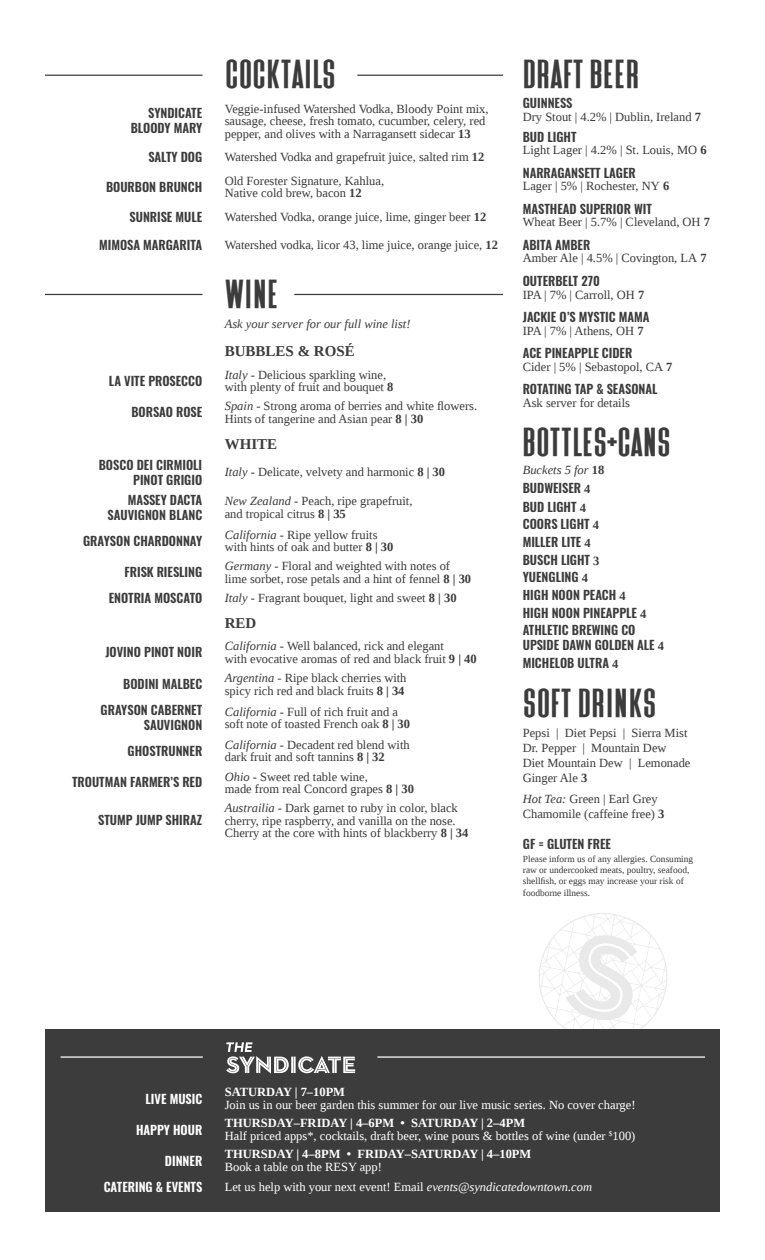
<style>
.page{position:relative;width:765px;height:1260px;background:#fff}
.page>*{position:absolute;margin:0;border:0;box-sizing:border-box;transform-origin:0 0}
.t1{font:31.25px "Triester Sans";color:#3c3c3c}
.t2{font:700 15px "Liberation Serif";color:#3c3c3c}
.t3{font:12.5px/12.5px "Liberation Serif";color:#3c3c3c}
.t4{font:600 12.5px/15px "Oswald";color:#3c3c3c;text-align:right}
.t5{font:12.5px/12.5px "Liberation Serif";color:#fff}
.t6{font:700 12.5px/12.5px "Liberation Serif";color:#fff}
.t7{font:italic 12.5px "Liberation Serif";color:#3c3c3c}
.t8{font:600 12.5px "Oswald";color:#fff}
.t9{font:9.38px/11.2px "Liberation Serif";color:#3c3c3c}
.s1{font-weight:700}
.s2{font-style:italic}
.s3{font-family:"Oswald";font-weight:600}
.s4{font-family:"Liberation Serif";font-weight:400}
.s5{font-family:"Liberation Serif";font-weight:700}
.s6{font-weight:700;font-style:normal}
.s7{font-weight:400}
</style>
<div class="page">
<hr style="left:45px;top:294px;width:157px;height:1px;background:#3c3c3c">
<hr style="left:294px;top:294px;width:209px;height:1px;background:#3c3c3c">
<hr style="left:45px;top:75px;width:157px;height:1px;background:#3c3c3c">
<hr style="left:357px;top:75px;width:146px;height:1px;background:#3c3c3c">
<div style="left:45px;top:1029px;width:675px;height:182px;background:#3c3c3c"></div>
<hr style="left:61px;top:1056px;width:142px;height:2px;background:#fff">
<hr style="left:377px;top:1056px;width:328px;height:2px;background:#fff">
<svg style="left:226px;top:1042px;width:129px;height:32px"></svg>
<svg style="left:538px;top:913px;width:129px;height:116px"></svg>
<p class="t1" style="left:225px;top:58px;width:113px">COCKTAILS</p>
<p class="t4" style="left:131px;top:104px;width:73px">SYNDICATE<br>BLOODY MARY</p>
<p class="t3" style="left:225px;top:102px;width:265px">Veggie-infused Watershed Vodka, Bloody Point mix, sausage, cheese, fresh tomato, cucumber, celery, red pepper, and olives with a Narragansett sidecar <span class="s1">13</span></p>
<p class="t4" style="left:148px;top:148px;width:55px">SALTY DOG</p>
<p class="t3" style="left:225px;top:151px;width:261px">Watershed Vodka and grapefruit juice, salted rim <span class="s1">12</span></p>
<p class="t4" style="left:106px;top:178px;width:98px">BOURBON BRUNCH</p>
<p class="t3" style="left:225px;top:174px;width:161px">Old Forester Signature, Kahlua,<br>Native cold brew, bacon <span class="s1">12</span></p>
<p class="t4" style="left:129px;top:208px;width:74px">SUNRISE MULE</p>
<p class="t3" style="left:225px;top:210px;width:263px">Watershed Vodka, orange juice, lime, ginger beer <span class="s1">12</span></p>
<p class="t4" style="left:99px;top:236px;width:105px">MIMOSA MARGARITA</p>
<p class="t3" style="left:225px;top:239px;width:275px">Watershed vodka, licor 43, lime juice, orange juice, <span class="s1">12</span></p>
<p class="t1" style="left:225px;top:278px;width:55px">WINE</p>
<p class="t7" style="left:225px;top:315px;width:187px">Ask your server for our full wine list!</p>
<p class="t2" style="left:225px;top:341px;width:132px">BUBBLES &amp; ROSÉ</p>
<p class="t4" style="left:109px;top:372px;width:95px">LA VITE PROSECCO</p>
<p class="t3" style="left:225px;top:368px;width:170px"><span class="s2">Italy</span> - Delicious sparkling wine, with plenty of fruit and bouquet <span class="s1">8</span></p>
<p class="t4" style="left:131px;top:403px;width:72px">BORSAO ROSE</p>
<p class="t3" style="left:225px;top:400px;width:254px"><span class="s2">Spain</span> - Strong aroma of berries and white flowers.<br>Hints of tangerine and Asian pear <span class="s1">8 | 30</span></p>
<p class="t2" style="left:225px;top:434px;width:54px">WHITE</p>
<p class="t4" style="left:99px;top:456px;width:105px">BOSCO DEI CIRMIOLI<br>PINOT GRIGIO</p>
<p class="t3" style="left:225px;top:466px;width:222px"><span class="s2">Italy</span> - Delicate, velvety and harmonic <span class="s1">8 | 30</span></p>
<p class="t4" style="left:108px;top:491px;width:96px">MASSEY DACTA<br>SAUVIGNON BLANC</p>
<p class="t3" style="left:225px;top:495px;width:189px"><span class="s2">New Zealand</span> - Peach, ripe grapefruit, and tropical citrus <span class="s1">8 | 35</span></p>
<p class="t4" style="left:83px;top:532px;width:121px">GRAYSON CHARDONNAY</p>
<p class="t3" style="left:225px;top:528px;width:170px"><span class="s2">California</span> - Ripe yellow fruits with hints of oak and butter <span class="s1">8 | 30</span></p>
<p class="t4" style="left:125px;top:564px;width:79px">FRISK RIESLING</p>
<p class="t3" style="left:225px;top:560px;width:248px"><span class="s2">Germany</span> - Floral and weighted with notes of lime sorbet, rose petals and a hint of fennel <span class="s1">8 | 30</span></p>
<p class="t4" style="left:109px;top:589px;width:95px">ENOTRIA MOSCATO</p>
<p class="t3" style="left:225px;top:592px;width:233px"><span class="s2">Italy</span> - Fragrant bouquet, light and sweet <span class="s1">8 | 30</span></p>
<p class="t2" style="left:225px;top:613px;width:33px">RED</p>
<p class="t4" style="left:105px;top:644px;width:98px">JOVINO PINOT NOIR</p>
<p class="t3" style="left:225px;top:640px;width:253px"><span class="s2">California</span> - Well balanced, rick and elegant<br>with evocative aromas of red and black fruit <span class="s1">9 | 40</span></p>
<p class="t4" style="left:123px;top:675px;width:81px">BODINI MALBEC</p>
<p class="t3" style="left:225px;top:672px;width:183px"><span class="s2">Argentina</span> - Ripe black cherries with spicy rich red and black fruits <span class="s1">8 | 34</span></p>
<p class="t4" style="left:101px;top:701px;width:103px">GRAYSON CABERNET<br>SAUVIGNON</p>
<p class="t3" style="left:225px;top:705px;width:187px"><span class="s2">California</span> - Full of rich fruit and a soft note of toasted French oak <span class="s1">8 | 30</span></p>
<p class="t4" style="left:128px;top:742px;width:76px">GHOSTRUNNER</p>
<p class="t3" style="left:225px;top:738px;width:187px"><span class="s2">California</span> - Decadent red blend with dark fruit and soft tannins <span class="s1">8 | 32</span></p>
<p class="t4" style="left:72px;top:774px;width:132px">TROUTMAN FARMER’S RED</p>
<p class="t3" style="left:225px;top:770px;width:191px"><span class="s2">Ohio</span> - Sweet red table wine,<br>made from real Concord grapes <span class="s1">8 | 30</span></p>
<p class="t4" style="left:98px;top:811px;width:106px">STUMP JUMP SHIRAZ</p>
<p class="t3" style="left:225px;top:802px;width:245px"><span class="s2">Austrailia</span> - Dark garnet to ruby in color, black cherry, ripe raspberry, and vanilla on the nose.<br>Cherry at the core with hints of blackberry <span class="s1">8 | 34</span></p>
<p class="t1" style="left:523px;top:58px;width:118px">DRAFT BEER</p>
<p class="t3" style="left:523px;top:98px;width:180px"><span class="s3">GUINNESS<br></span>Dry Stout | 4.2% | Dublin, Ireland <span class="s1">7</span></p>
<p class="t3" style="left:523px;top:131px;width:186px"><span class="s3">BUD LIGHT<br></span>Light Lager | 4.2% | St. Louis, MO <span class="s1">6</span></p>
<p class="t3" style="left:523px;top:167px;width:148px"><span class="s3">NARRAGANSETT LAGER<br></span>Lager | 5% | Rochester, NY <span class="s1">6</span></p>
<p class="t3" style="left:523px;top:203px;width:189px"><span class="s3">MASTHEAD SUPERIOR WIT<br></span>Wheat Beer | 5.7% | Cleveland, OH <span class="s1">7</span></p>
<p class="t3" style="left:523px;top:239px;width:185px"><span class="s3">ABITA AMBER<br></span>Amber Ale | 4.5% | Covington, LA <span class="s1">7</span></p>
<p class="t3" style="left:523px;top:276px;width:123px"><span class="s3">OUTERBELT 270<br></span>IPA | 7% | Carroll, OH <span class="s1">7</span></p>
<p class="t4" style="left:523px;top:310px;width:128px;line-height:12.5px;text-align:left">JACKIE O’S MYSTIC MAMA<br><span class="s4">IPA | 7% | Athens, OH</span> <span class="s5">7</span></p>
<p class="t3" style="left:523px;top:348px;width:151px"><span class="s3">ACE PINEAPPLE CIDER<br></span>Cider | 5% | Sebastopol, CA <span class="s1">7</span></p>
<p class="t4" style="left:523px;top:382px;width:136px;line-height:12.5px;text-align:left">ROTATING TAP &amp; SEASONAL<br><span class="s4">Ask server for details</span></p>
<p class="t1" style="left:523px;top:426px;width:150px">BOTTLES+CANS</p>
<p class="t7" style="left:523px;top:462px;width:83px">Buckets 5 for <span class="s6">18</span></p>
<p class="t4" style="left:523px;top:479px;width:69px">BUDWEISER <span class="s5">4</span></p>
<p class="t4" style="left:523px;top:498px;width:65px">BUD LIGHT <span class="s5">4</span></p>
<p class="t4" style="left:523px;top:515px;width:78px">COORS LIGHT <span class="s5">4</span></p>
<p class="t4" style="left:523px;top:533px;width:70px">MILLER LITE <span class="s5">4</span></p>
<p class="t4" style="left:523px;top:551px;width:78px">BUSCH LIGHT <span class="s5">3</span></p>
<p class="t4" style="left:523px;top:568px;width:67px">YUENGLING <span class="s5">4</span></p>
<p class="t4" style="left:523px;top:586px;width:104px">HIGH NOON PEACH <span class="s5">4</span></p>
<p class="t4" style="left:523px;top:604px;width:125px">HIGH NOON PINEAPPLE <span class="s5">4</span></p>
<p class="t4" style="left:523px;top:622px;width:143px;text-align:left">ATHLETIC BREWING CO<br>UPSIDE DAWN GOLDEN ALE <span class="s5">4</span></p>
<p class="t4" style="left:523px;top:654px;width:97px">MICHELOB ULTRA <span class="s5">4</span></p>
<p class="t1" style="left:523px;top:687px;width:135px">SOFT DRINKS</p>
<p class="t3" style="left:523px;top:726px;width:169px;line-height:15px">Pepsi | Diet Pepsi | Sierra Mist<br>Dr. Pepper | Mountain Dew<br>Diet Mountain Dew | Lemonade<br>Ginger Ale <span class="s1">3</span></p>
<p class="t3" style="left:523px;top:791px;width:143px;line-height:15px"><span class="s2">Hot Tea:</span> Green | Earl Grey<br>Chamomile (caffeine free) <span class="s1">3</span></p>
<p class="t4" style="left:523px;top:835px;width:90px">GF = GLUTEN FREE</p>
<p class="t9" style="left:523px;top:853px;width:172px">Please inform us of any allergies. Consuming raw or undercooked meats, poultry, seafood, shellfish, or eggs may increase your risk of foodborne illness.</p>
<p class="t8" style="left:146px;top:1087px;width:58px">LIVE MUSIC</p>
<p class="t5" style="left:225px;top:1086px;width:412px"><span class="s1">SATURDAY | 7–10PM<br></span>Join us in our beer garden this summer for our live music series. No cover charge!</p>
<p class="t8" style="left:136px;top:1118px;width:68px">HAPPY HOUR</p>
<p class="t5" style="left:225px;top:1117px;width:412px"><span class="s1">THURSDAY–FRIDAY | 4–6PM • SATURDAY | 2–4PM<br></span>Half priced apps*, cocktails, draft beer, wine pours &amp; bottles of wine (under <sup>$</sup>100)</p>
<p class="t8" style="left:165px;top:1149px;width:39px">DINNER</p>
<p class="t6" style="left:225px;top:1148px;width:308px">THURSDAY | 4–8PM • FRIDAY–SATURDAY | 4–10PM<br><span class="s7">Book a table on the RESY app!</span></p>
<p class="t8" style="left:104px;top:1176px;width:100px">CATERING &amp; EVENTS</p>
<p class="t5" style="left:225px;top:1180px;width:369px">Let us help with your next event! Email <span class="s2">events@syndicatedowntown.com</span></p>
</div>
